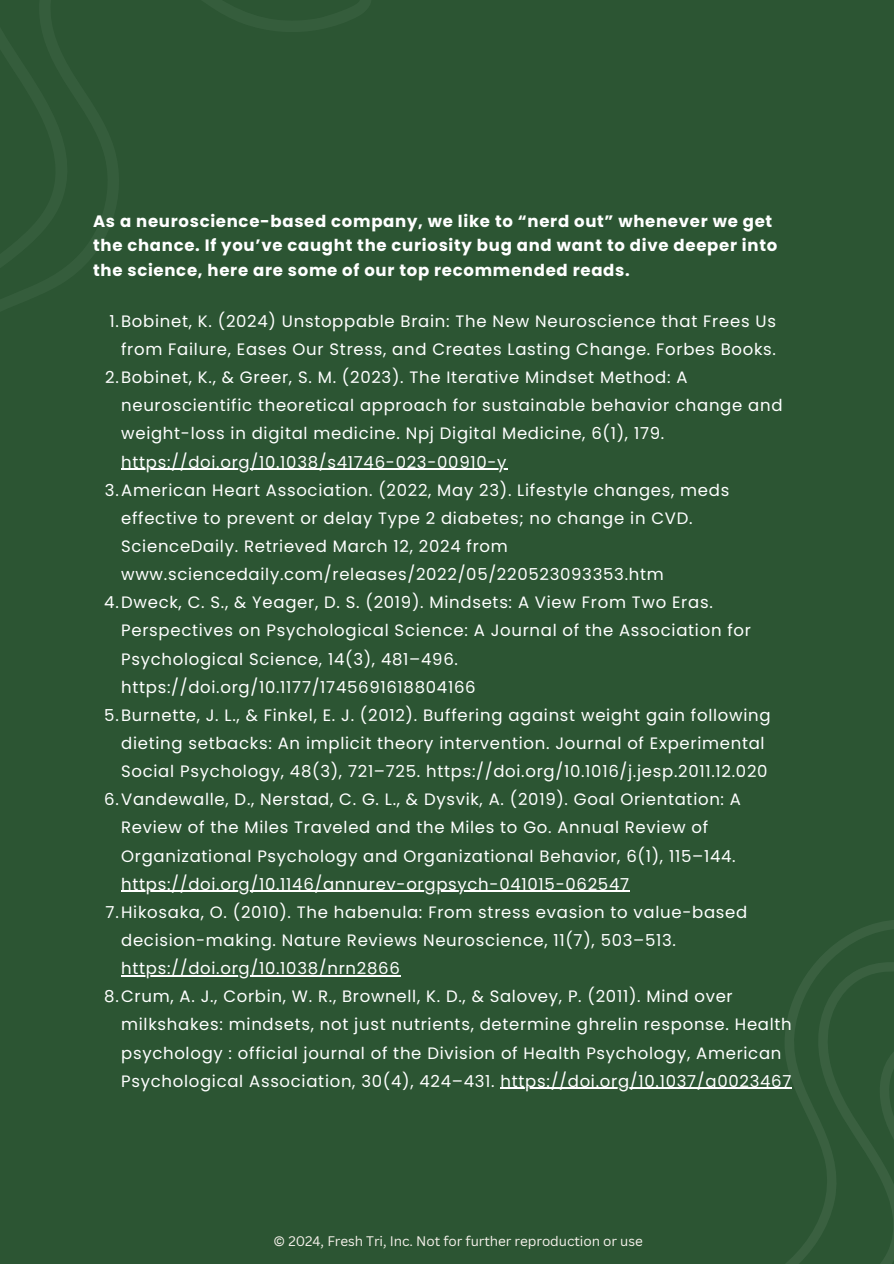
<style>
.page{position:relative;width:894px;height:1264px;background:#fff}
.page>*{position:absolute;margin:0;border:0;box-sizing:border-box;transform-origin:0 0}
.t1{font:16.5px/28.2px "Poppins";letter-spacing:.045em;color:#fff}
.t2{font:700 16.5px/24.8px "Poppins";letter-spacing:.045em;color:#fff}
.t3{font:13.5px "Canva Sans";letter-spacing:-.005em;color:#f7f2ec}
</style>
<div class="page">
<div style="left:0;top:0;width:893px;height:1263px;background:#2c5533"></div>
<hr style="left:121px;top:468px;width:386px;height:2px;background:#fff">
<hr style="left:121px;top:890px;width:508px;height:1px;background:#fff">
<hr style="left:121px;top:975px;width:279px;height:1px;background:#fff">
<hr style="left:500px;top:1087px;width:291px;height:1px;background:#fff">
<svg style="left:578px;top:890px;width:315px;height:199px"></svg>
<svg style="left:735px;top:940px;width:158px;height:323px"></svg>
<p class="t2" style="left:93px;top:208px;width:685px">As a neuroscience-based company, we like to “nerd out” whenever we get the chance. If you’ve caught the curiosity bug and want to dive deeper into the science, here are some of our top recommended reads.</p>
<h1 class="t1" style="left:109px;top:307px;width:668px;text-align:right">1.Bobinet, K. (2024) Unstoppable Brain: The New Neuroscience that Frees Us from Failure, Eases Our Stress, and Creates Lasting Change. Forbes Books.</h1>
<p class="t1" style="left:121px;top:363px;width:662px;text-indent:-16px">2.Bobinet, K., &amp; Greer, S. M. (2023). The Iterative Mindset Method: A neuroscientific theoretical approach for sustainable behavior change and weight-loss in digital medicine. Npj Digital Medicine, 6(1), 179.</p>
<p class="t1" style="left:105px;top:447px;width:625px;text-indent:16px">https://doi.org/10.1038/s41746-023-00910-y<br>3.American Heart Association. (2022, May 23). Lifestyle changes, meds</p>
<p class="t1" style="left:121px;top:504px;width:572px">effective to prevent or delay Type 2 diabetes; no change in CVD.<br>ScienceDaily. Retrieved March 12, 2024 from www.sciencedaily.com/releases/2022/05/220523093353.htm</p>
<p class="t1" style="left:121px;top:588px;width:631px;text-indent:-17px">4.Dweck, C. S., &amp; Yeager, D. S. (2019). Mindsets: A View From Two Eras.<br>Perspectives on Psychological Science: A Journal of the Association for Psychological Science, 14(3), 481–496. https://doi.org/10.1177/1745691618804166</p>
<p class="t1" style="left:121px;top:701px;width:650px;text-indent:-17px">5.Burnette, J. L., &amp; Finkel, E. J. (2012). Buffering against weight gain following dieting setbacks: An implicit theory intervention. Journal of Experimental<br>Social Psychology, 48(3), 721–725. https://doi.org/10.1016/j.jesp.2011.12.020</p>
<p class="t1" style="left:121px;top:785px;width:621px;text-indent:-17px">6.Vandewalle, D., Nerstad, C. G. L., &amp; Dysvik, A. (2019). Goal Orientation: A<br>Review of the Miles Traveled and the Miles to Go. Annual Review of<br>Organizational Psychology and Organizational Behavior, 6(1), 115–144.</p>
<p class="t1" style="left:106px;top:869px;width:643px;text-indent:16px">https://doi.org/10.1146/annurev-orgpsych-041015-062547<br>7.Hikosaka, O. (2010). The habenula: From stress evasion to value-based</p>
<p class="t1" style="left:121px;top:926px;width:556px">decision-making. Nature Reviews Neuroscience, 11(7), 503–513.</p>
<p class="t1" style="left:121px;top:954px;width:280px">https://doi.org/10.1038/nrn2866</p>
<p class="t1" style="left:121px;top:982px;width:672px;text-indent:-17px">8.Crum, A. J., Corbin, W. R., Brownell, K. D., &amp; Salovey, P. (2011). Mind over milkshakes: mindsets, not just nutrients, determine ghrelin response. Health psychology : official journal of the Division of Health Psychology, American Psychological Association, 30(4), 424–431. https://doi.org/10.1037/a0023467</p>
<p class="t3" style="left:273px;top:1231px;width:370px">© 2024, Fresh Tri, Inc. Not for further reproduction or use</p>
</div>
